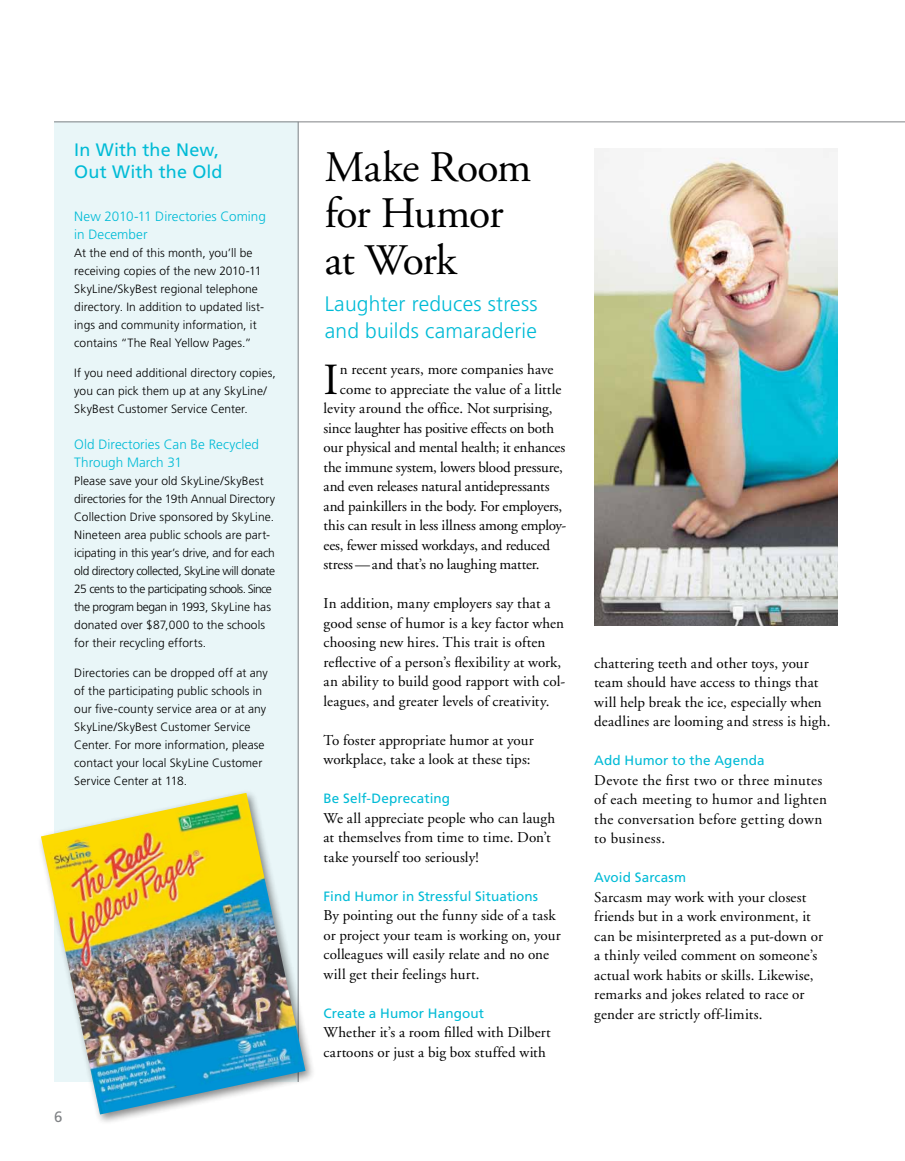
<style>
.page{position:relative;width:905px;height:1161px;background:#fff}
.page>*{position:absolute;margin:0;border:0;box-sizing:border-box;transform-origin:0 0}
.t1{font:44.4px "Adobe Garamond";color:#000}
.t2{font:43.5px/46.5px "Adobe Garamond";letter-spacing:-.025em;color:#000}
.t3{font:300 21px/27px "Frutiger";letter-spacing:.01em;color:#00bbd6}
.t4{font:18px/22.5px "Frutiger";letter-spacing:.005em;color:#00bbd6}
.t5{font:15px/19.5px "Adobe Garamond";letter-spacing:.005em;color:#000}
.t6{font:15px/19.5px "Adobe Garamond";letter-spacing:.03em;color:#000}
.t7{font:15px "Adobe Garamond";letter-spacing:-.015em;color:#000}
.t8{font:15px "Frutiger";color:#808285}
.t9{font:13.5px "Frutiger";letter-spacing:.005em;color:#00bbd6}
.t10{font:300 13.5px/18px "Frutiger";letter-spacing:.005em;color:#00bbd6}
.t11{font:300 12px/18px "Frutiger";letter-spacing:.005em;color:#000}
</style>
<div class="page">
<div style="left:54px;top:122px;width:244px;height:960px;background:#e9f6f8"></div>
<img style="left:594px;top:148px;width:243px;height:477px">
<hr style="left:54px;top:122px;width:850px;height:1px;background:#808285">
<hr style="left:298px;top:122px;width:1px;height:960px;background:#808285">
<div style="left:36px;top:788px;width:280px;height:337px;background:#000;opacity:.47"></div>
<img style="left:41px;top:793px;width:264px;height:321px">
<p class="t4" style="left:74px;top:138px;width:150px">In With the New,<br>Out With the Old</p>
<p class="t10" style="left:74px;top:208px;width:193px">New 2010-11 Directories Coming in December</p>
<p class="t11" style="left:74px;top:244px;width:191px">At the end of this month, you’ll be receiving copies of the new 2010-11<br>SkyLine/SkyBest regional telephone directory. In addition to updated list&shy;ings and community information, it contains “The Real Yellow Pages.”</p>
<p class="t11" style="left:74px;top:364px;width:203px">If you need additional directory copies, you can pick them up at any SkyLine/<br>SkyBest Customer Service Center.</p>
<p class="t10" style="left:74px;top:436px;width:186px">Old Directories Can Be Recycled<br>Through March 31</p>
<p class="t11" style="left:74px;top:472px;width:202px">Please save your old SkyLine/SkyBest directories for the 19th Annual Directory Collection Drive sponsored by SkyLine.<br>N ineteen area public schools are part&shy;icipating in this year’s drive, and for each old directory collected, SkyLine will donate 25 cents to the participating schools. Since the program began in 1993, SkyLine has donated over $87,000 to the schools for their recycling efforts.</p>
<p class="t11" style="left:74px;top:664px;width:195px">Directories can be dropped off at any of the participating public schools in our five-county service area or at any SkyLine/SkyBest Customer Service Center. For more information, please contact your local SkyLine Customer Service Center at 118.</p>
<p class="t8" style="left:54px;top:1108px;width:10px">6</p>
<h2 class="t2" style="left:325px;top:145px;width:208px">Make Room for Humor at Work</h2>
<h3 class="t3" style="left:325px;top:290px;width:214px">Laughter reduces stress and builds camaraderie</h3>
<h1 class="t1" style="left:323px;top:356px;width:17px">I</h1>
<p class="t5" style="left:340px;top:360px;width:215px">n recent years, more companies have</p>
<p class="t5" style="left:340px;top:380px;width:223px">come to appreciate the value of a little</p>
<p class="t5" style="left:323px;top:399px;width:230px">levity around the office. Not surprising,</p>
<p class="t5" style="left:323px;top:419px;width:232px">since laughter has positive effects on both</p>
<p class="t5" style="left:323px;top:438px;width:243px">our physical and mental health; it enhances</p>
<p class="t7" style="left:323px;top:459px;width:241px">the immune system, lowers blood pressure,</p>
<p class="t5" style="left:323px;top:477px;width:228px">and even releases natural antidepressants</p>
<p class="t7" style="left:323px;top:498px;width:240px">and painkillers in the body. For employers,</p>
<p class="t5" style="left:323px;top:516px;width:244px">this can result in less illness among employ-</p>
<p class="t5" style="left:323px;top:536px;width:228px">ees, fewer missed workdays, and reduced</p>
<p class="t5" style="left:323px;top:555px;width:218px">stress —and that’s no laughing matter.</p>
<p class="t5" style="left:323px;top:594px;width:243px">In addition, many employers say that a good sense of humor is a key factor when choosing new hires. This trait is often reflective of a person’s flexibility at work, an ability to build good rapport with col&shy;leagues, and greater levels of creativity.</p>
<p class="t5" style="left:323px;top:731px;width:212px">To foster appropriate humor at your workplace, take a look at these tips:</p>
<p class="t9" style="left:323px;top:791px;width:128px">Be Self-Deprecating</p>
<p class="t5" style="left:323px;top:809px;width:233px">We all appreciate people who can laugh at themselves from time to time. Don’t take yourself too seriously!</p>
<p class="t9" style="left:323px;top:888px;width:216px">Find Humor in Stressful Situations</p>
<p class="t5" style="left:323px;top:906px;width:239px">By pointing out the funny side of a task or project your team is working on, your colleagues will easily relate and no one will get their feelings hurt.</p>
<p class="t9" style="left:323px;top:1005px;width:162px">Create a Humor Hangout</p>
<p class="t5" style="left:323px;top:1023px;width:228px">Whether it’s a room filled with Dilbert cartoons or just a big box stuffed with</p>
<p class="t5" style="left:594px;top:654px;width:237px">chattering teeth and other toys, your team should have access to things that will help break the ice, especially when deadlines are looming and stress is high.</p>
<p class="t9" style="left:594px;top:753px;width:172px">Add Humor to the Agenda</p>
<p class="t6" style="left:594px;top:771px;width:234px">Devote the first two or three minutes of each meeting to humor and lighten the conversation before getting down to business.</p>
<p class="t9" style="left:594px;top:870px;width:93px">Avoid Sarcasm</p>
<p class="t5" style="left:594px;top:888px;width:230px">Sarcasm may work with your closest friends but in a work environment, it can be misinterpreted as a put-down or a thinly veiled comment on someone’s actual work habits or skills. Likewise, remarks and jokes related to race or gender are strictly off-limits.</p>
</div>
